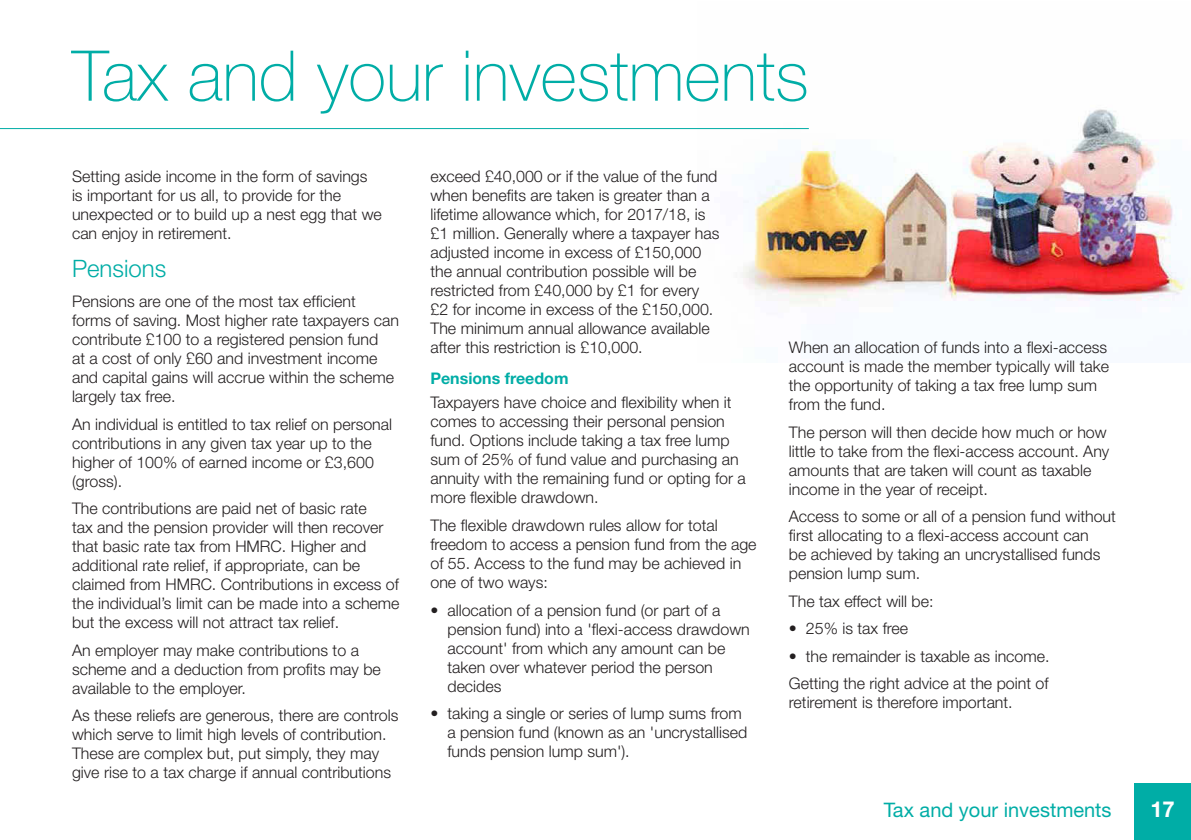
<style>
.page{position:relative;width:1191px;height:840px;background:#fff}
.page>*{position:absolute;margin:0;border:0;box-sizing:border-box;transform-origin:0 0}
.t1{font:100 70px "Helvetica Neue";color:#00ada6}
.t2{font:300 24px "Helvetica Neue";color:#00ada6}
.t3{font:700 22px "Helvetica Neue";color:#fff}
.t4{font:20px "Helvetica Neue";color:#00ada6}
.t5{font:300 16px/19px "Helvetica Neue";color:#231f20}
.t6{font:700 16px "Helvetica Neue";color:#00ada6}
.s1{font-weight:400}
</style>
<div class="page">
<img style="left:697px;top:109px;width:489px;height:197px">
<hr style="left:0;top:128px;width:809px;height:1px;background:#00ada6">
<div style="left:1134px;top:782px;width:57px;height:57px;background:#00ada6"></div>
<h1 class="t1" style="left:72px;top:51px;width:738px">Tax and your investments</h1>
<p class="t5" style="left:72px;top:169px;width:311px">Setting aside income in the form of savings is important for us all, to provide for the unexpected or to build up a nest egg that we can enjoy in retirement.</p>
<h2 class="t2" style="left:72px;top:259px;width:96px">Pensions</h2>
<p class="t5" style="left:72px;top:294px;width:328px">Pensions are one of the most tax efficient<br>forms of saving. Most higher rate taxpayers can contribute £100 to a registered pension fund<br>at a cost of only £60 and investment income and capital gains will accrue within the scheme largely tax free.</p>
<p class="t5" style="left:72px;top:416px;width:322px">An individual is entitled to tax relief on personal contributions in any given tax year up to the higher of 100% of earned income or £3,600 (gross).</p>
<p class="t5" style="left:72px;top:500px;width:329px">The contributions are paid net of basic rate<br>tax and the pension provider will then recover that basic rate tax from HMRC. Higher and additional rate relief, if appropriate, can be claimed from HMRC. Contributions in excess of the individual’s limit can be made into a scheme but the excess will not attract tax relief.</p>
<p class="t5" style="left:72px;top:642px;width:310px">An employer may make contributions to a scheme and a deduction from profits may be available to the employer.</p>
<p class="t5" style="left:72px;top:707px;width:328px">As these reliefs are generous, there are controls which serve to limit high levels of contribution.<br>These are complex but, put simply, they may give rise to a tax charge if annual contributions</p>
<p class="t5" style="left:430px;top:169px;width:290px">exceed £40,000 or if the value of the fund when benefits are taken is greater than a lifetime allowance which, for 2017/18, is £1 million. Generally where a taxpayer has adjusted income in excess of £150,000 the annual contribution possible will be restricted from £40,000 by £1 for every £2 for income in excess of the £150,000.<br>The minimum annual allowance available after this restriction is £10,000.</p>
<p class="t6" style="left:430px;top:372px;width:140px">Pensions freedom</p>
<p class="t5" style="left:430px;top:395px;width:317px">Taxpayers have choice and flexibility when it comes to accessing their personal pension fund. Options include taking a tax free lump sum of 25% of fund value and purchasing an annuity with the remaining fund or opting for a more flexible drawdown.</p>
<p class="t5" style="left:430px;top:517px;width:328px">The flexible drawdown rules allow for total freedom to access a pension fund from the age of 55. Access to the fund may be achieved in one of two ways:</p>
<p class="t5" style="left:447px;top:602px;width:304px;text-indent:-17px"><span class="s1">•</span> allocation of a pension fund (or part of a pension fund) into a 'flexi-access drawdown account' from which any amount can be taken over whatever period the person decides</p>
<p class="t5" style="left:447px;top:705px;width:301px;text-indent:-17px"><span class="s1">•</span> taking a single or series of lump sums from a pension fund (known as an 'uncrystallised funds pension lump sum').</p>
<p class="t5" style="left:789px;top:340px;width:322px">When an allocation of funds into a flexi-access account is made the member typically will take the opportunity of taking a tax free lump sum from the fund.</p>
<p class="t5" style="left:789px;top:424px;width:322px">The person will then decide how much or how little to take from the flexi-access account. Any amounts that are taken will count as taxable income in the year of receipt.</p>
<p class="t5" style="left:789px;top:509px;width:328px">Access to some or all of a pension fund without first allocating to a flexi-access account can<br>be achieved by taking an uncrystallised funds pension lump sum.</p>
<p class="t5" style="left:789px;top:593px;width:146px">The tax effect will be:</p>
<p class="t5" style="left:789px;top:620px;width:121px"><span class="s1">•</span> 25% is tax free</p>
<p class="t5" style="left:789px;top:644px;width:262px;line-height:27.6px"><span class="s1">•</span> the remainder is taxable as income.<br>Getting the right advice at the point of</p>
<p class="t5" style="left:789px;top:694px;width:225px">retirement is therefore important.</p>
<p class="t4" style="left:883px;top:802px;width:229px">Tax and your investments</p>
<h3 class="t3" style="left:1150px;top:801px;width:26px">17</h3>
</div>
